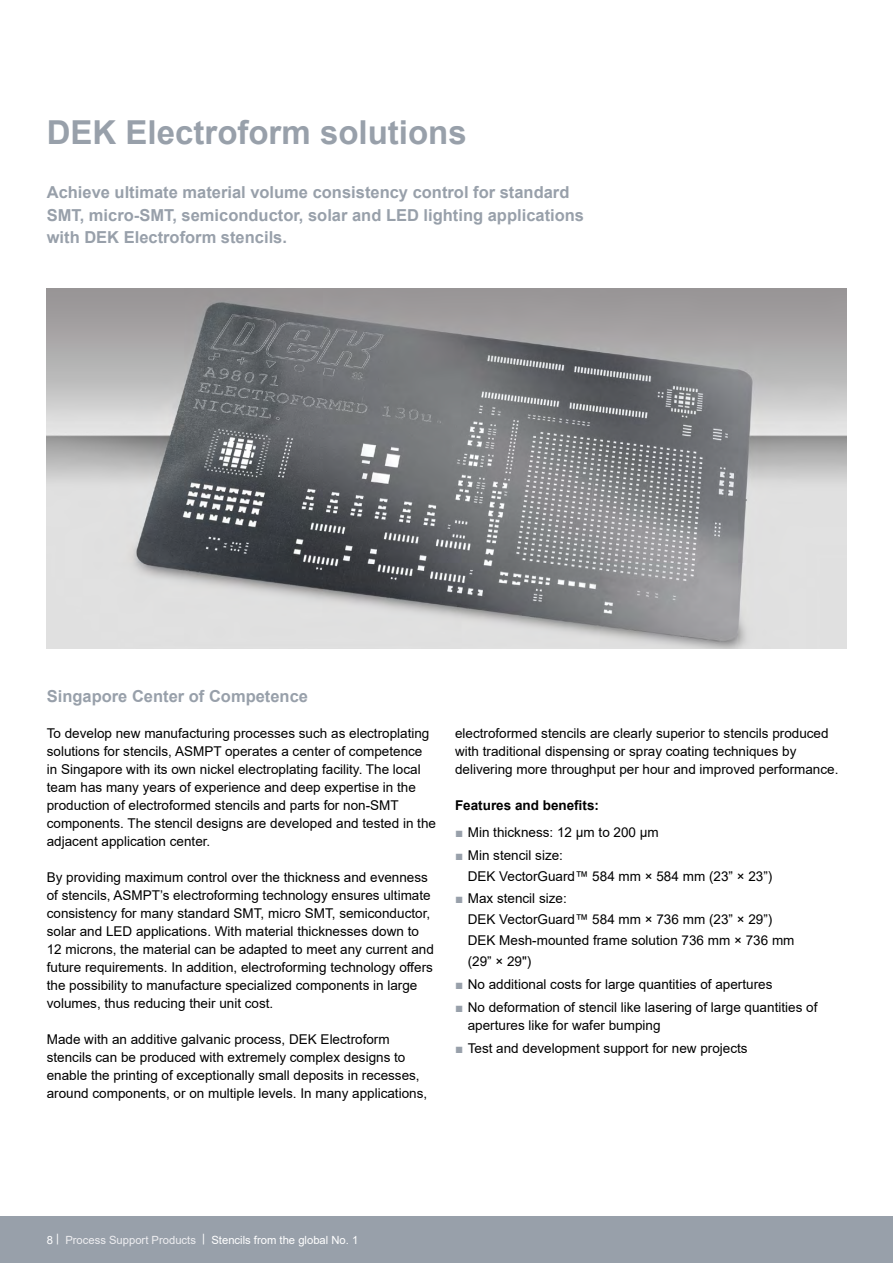
<style>
.page{position:relative;width:893px;height:1263px;background:#fff}
.page>*{position:absolute;margin:0;border:0;box-sizing:border-box;transform-origin:0 0}
.H_Headline_22pt_9mm_silver_P{font:700 33px "Arial";color:#98a0aa}
.L_LeadIn_11pt_8mm_silver_P{font:700 16.5px/22.5px "Arial";color:#98a0aa}
.F_Fliesstext_P{font:13.5px/18px "Arial";color:#000}
.F_Fliesstext_bold_P{font:700 13.5px "Arial";color:#000}
.t1{font:11.25px "Arial";color:#fff}
.s1{color:#98a0aa}
.s2{color:#eeeef1}
</style>
<div class="page">
<svg style="left:65px;top:288px;width:723px;height:361px;background:#929395"></svg>
<div style="left:0;top:1216px;width:893px;height:47px;background:#98a0aa"></div>
<p class="H_Headline_22pt_9mm_silver_P" style="left:47px;top:109px;width:421px">DEK Electroform solutions</p>
<p class="L_LeadIn_11pt_8mm_silver_P" style="left:47px;top:181px;width:539px">Achieve ultimate material volume consistency control for standard<br>SMT, micro-SMT, semiconductor, solar and LED lighting applications with DEK Electroform stencils.</p>
<p class="L_LeadIn_11pt_8mm_silver_P" style="left:47px;top:685px;width:263px">Singapore Center of Competence</p>
<p class="F_Fliesstext_P" style="left:47px;top:724px;width:391px">To develop new manufacturing processes such as electroplating solutions for stencils, ASMPT operates a center of competence in Singapore with its own nickel electroplating facility. The local team has many years of experience and deep expertise in the production of electroformed stencils and parts for non-SMT components. The stencil designs are developed and tested in the adjacent application center.</p>
<p class="F_Fliesstext_P" style="left:47px;top:868px;width:389px">By providing maximum control over the thickness and evenness of stencils, ASMPT’s electroforming technology ensures ultimate consistency for many standard SMT, micro SMT, semiconductor, solar and LED applications. With material thicknesses down to 12 microns, the material can be adapted to meet any current and future requirements. In addition, electroforming technology offers the possibility to manufacture specialized components in large volumes, thus reducing their unit cost.</p>
<p class="F_Fliesstext_P" style="left:47px;top:1030px;width:382px">Made with an additive galvanic process, DEK Electroform stencils can be produced with extremely complex designs to enable the printing of exceptionally small deposits in recesses, around components, or on multiple levels. In many applications,</p>
<p class="F_Fliesstext_P" style="left:455px;top:724px;width:385px">electroformed stencils are clearly superior to stencils produced with traditional dispensing or spray coating techniques by delivering more throughput per hour and improved performance.</p>
<p class="F_Fliesstext_bold_P" style="left:455px;top:796px;width:146px">Features and benefits:</p>
<p class="F_Fliesstext_P" style="left:455px;top:823px;width:205px"><span class="s1">■</span> Min thickness: 12 µm to 200 µm</p>
<p class="F_Fliesstext_P" style="left:468px;top:844px;width:306px;line-height:21px;text-indent:-13px"><span class="s1">■</span> Min stencil size:<br>DEK VectorGuard™ 584 mm × 584 mm (23” × 23”)</p>
<p class="F_Fliesstext_P" style="left:468px;top:888px;width:328px;line-height:21px;text-indent:-13px"><span class="s1">■</span> Max stencil size:<br>DEK VectorGuard™ 584 mm × 736 mm (23” × 29”)<br>DEK Mesh-mounted frame solution 736 mm × 736 mm (29” × 29")</p>
<p class="F_Fliesstext_P" style="left:455px;top:975px;width:319px"><span class="s1">■</span> No additional costs for large quantities of apertures</p>
<p class="F_Fliesstext_P" style="left:468px;top:998px;width:351px;text-indent:-13px"><span class="s1">■</span> No deformation of stencil like lasering of large quantities of apertures like for wafer bumping</p>
<p class="F_Fliesstext_P" style="left:455px;top:1039px;width:294px"><span class="s1">■</span> Test and development support for new projects</p>
<p class="t1" style="left:47px;top:1231px;width:14px">8 |</p>
<p class="t1" style="left:65px;top:1232px;width:295px"><span class="s2">Process Support Products</span> | St ncils f om the global No. 1</p>
<p class="t1" style="left:211px;top:1232px;width:152px">Electroform stencil technology</p>
</div>
